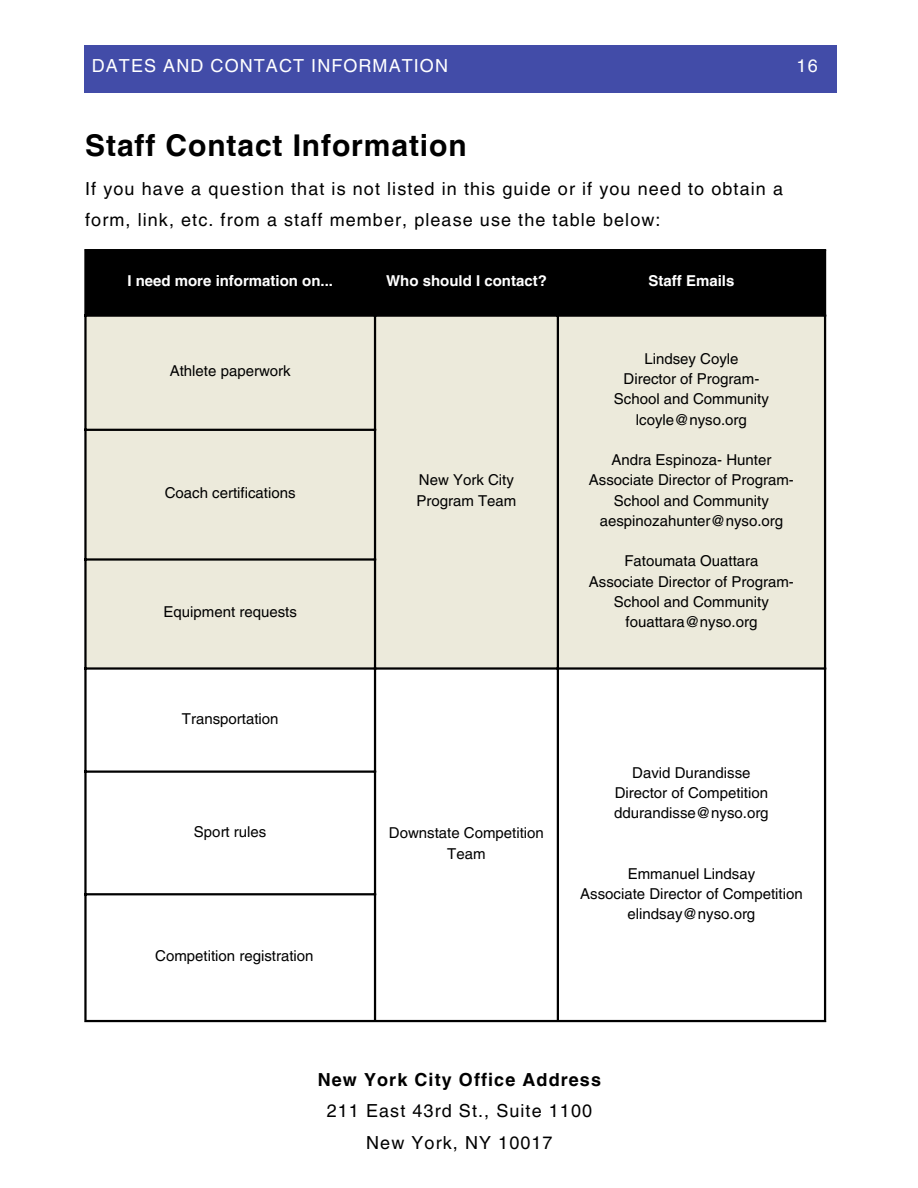
<style>
.page{position:relative;width:918px;height:1188px;background:#fff}
.page>*{position:absolute;margin:0;border:0;box-sizing:border-box;transform-origin:0 0}
.t1{font:700 30px "Helvetica LT Pro";letter-spacing:.03em;color:#000}
.t2{font:18px/31.5px "Helvetica LT Pro";letter-spacing:.06em;color:#000}
.t3{font:18px "Helvetica LT Pro";letter-spacing:.06em;color:#fff}
.t4{font:700 18px "Helvetica LT Pro";letter-spacing:.06em;color:#000}
.t5{font:15px/20.2px "Helvetica LT Pro";color:#000;text-align:center}
.t6{font:700 15px "Helvetica LT Pro";color:#fff}
</style>
<div class="page">
<div style="left:84px;top:45px;width:753px;height:48px;background:#424ca8"></div>
<div style="left:87px;top:251px;width:737px;height:63px;background:#000"></div>
<div style="left:87px;top:317px;width:737px;height:350px;background:#eceadb"></div>
<hr style="left:84px;top:251px;width:3px;height:769px;background:#000">
<hr style="left:374px;top:251px;width:2px;height:769px;background:#000">
<hr style="left:557px;top:251px;width:2px;height:769px;background:#000">
<hr style="left:824px;top:251px;width:2px;height:769px;background:#000">
<hr style="left:84px;top:249px;width:742px;height:2px;background:#000">
<hr style="left:84px;top:314px;width:742px;height:3px;background:#000">
<hr style="left:84px;top:429px;width:292px;height:2px;background:#000">
<hr style="left:84px;top:558px;width:292px;height:3px;background:#000">
<hr style="left:84px;top:667px;width:742px;height:3px;background:#000">
<hr style="left:84px;top:771px;width:292px;height:2px;background:#000">
<hr style="left:84px;top:893px;width:292px;height:2px;background:#000">
<hr style="left:84px;top:1020px;width:742px;height:2px;background:#000">
<p class="t3" style="left:92px;top:59px;width:358px">DATES AND CONTACT INFORMATION</p>
<p class="t3" style="left:797px;top:59px;width:23px">16</p>
<h1 class="t1" style="left:85px;top:135px;width:383px">Staff Contact Information</h1>
<p class="t2" style="left:85px;top:175px;width:699px">If you have a question that is not listed in this guide or if you need to obtain a form, link, etc. from a staff member, please use the table below:</p>
<p class="t6" style="left:127px;top:275px;width:207px">I need more information on...</p>
<p class="t6" style="left:386px;top:275px;width:162px">Who should I contact?</p>
<p class="t6" style="left:649px;top:275px;width:87px">Staff Emails</p>
<p class="t5" style="left:170px;top:362px;width:122px">Athlete paperwork</p>
<p class="t5" style="left:165px;top:484px;width:132px">Coach certifications</p>
<p class="t5" style="left:164px;top:603px;width:135px">Equipment requests</p>
<p class="t5" style="left:182px;top:710px;width:98px">Transportation</p>
<p class="t5" style="left:194px;top:823px;width:74px">Sport rules</p>
<p class="t5" style="left:155px;top:947px;width:160px">Competition registration</p>
<p class="t5" style="left:416px;top:472px;width:101px;text-align:left">New York City<br>Program Team</p>
<p class="t5" style="left:614px;top:350px;width:156px">Lindsey Coyle<br>Director of Program-<br>School and Community lcoyle@nyso.org</p>
<p class="t5" style="left:589px;top:451px;width:206px">Andra Espinoza- Hunter<br>Associate Director of Program-<br>School and Community aespinozahunter@nyso.org</p>
<p class="t5" style="left:589px;top:553px;width:206px">Fatoumata Ouattara<br>Associate Director of Program-<br>School and Community fouattara@nyso.org</p>
<p class="t5" style="left:389px;top:824px;width:156px">Downstate Competition<br>Team</p>
<p class="t5" style="left:614px;top:764px;width:156px">David Durandisse<br>Director of Competition ddurandisse@nyso.org</p>
<p class="t5" style="left:580px;top:865px;width:224px">Emmanuel Lindsay<br>Associate Director of Competition elindsay@nyso.org</p>
<p class="t4" style="left:318px;top:1073px;width:285px">New York City Office Address</p>
<p class="t2" style="left:327px;top:1097px;width:267px;text-align:center">211 East 43rd St., Suite 1100<br>New York, NY 10017</p>
</div>
